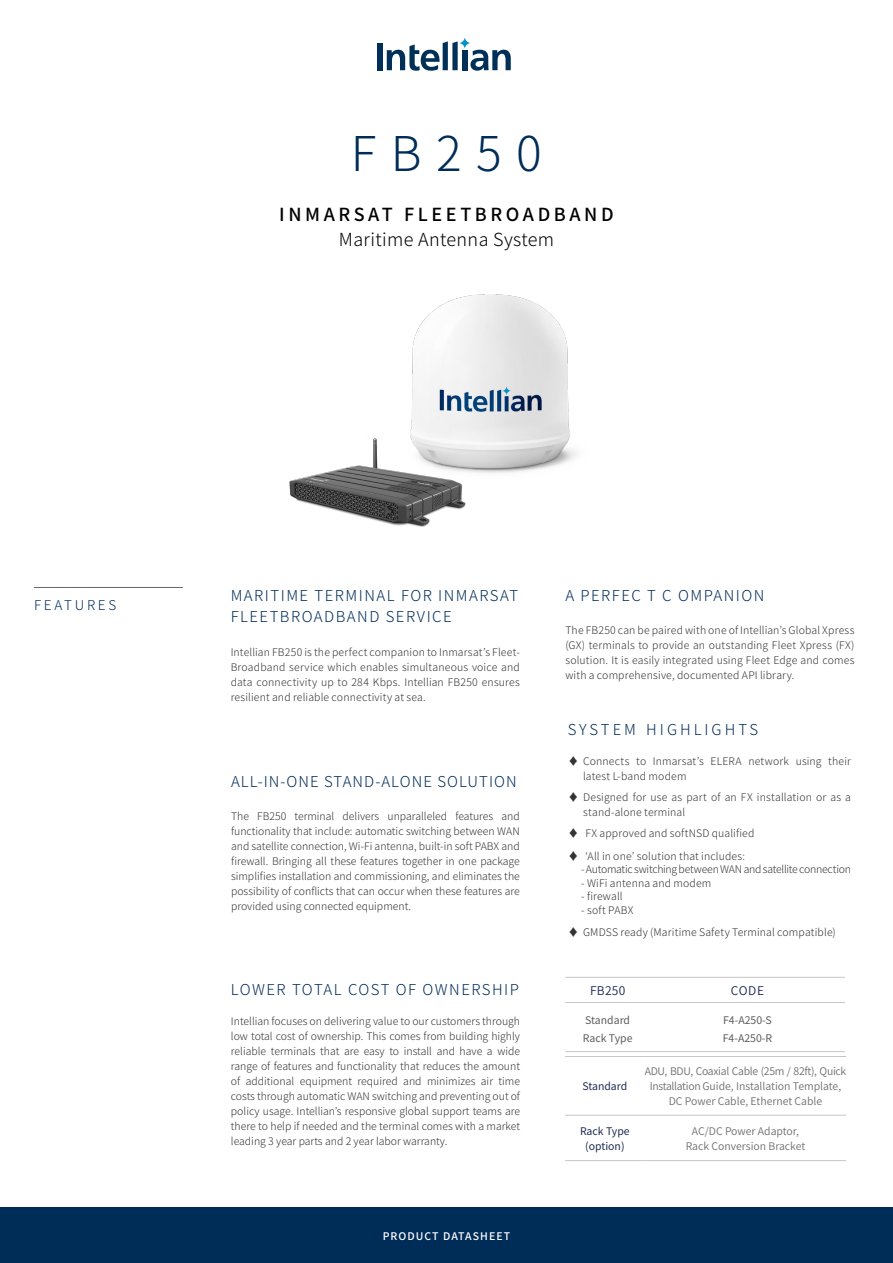
<style>
.page{position:relative;width:893px;height:1263px;background:#fff}
.page>*{position:absolute;margin:0;border:0;box-sizing:border-box;transform-origin:0 0}
.t1{font:300 48px "Noto Sans CJ Kkr";letter-spacing:.3em;color:#002c58}
.t2{font:500 18px "Noto Sans CJ Kkr";letter-spacing:.2em;color:#000}
.t3{font:300 18px "Noto Sans CJ Kkr";letter-spacing:.02em;color:#000}
.t4{font:300 15px/20.5px "Noto Sans CJ Kkr";letter-spacing:.1em;color:#002c58}
.t5{font:300 15px "Noto Sans CJ Kkr";letter-spacing:.07em;color:#002c58}
.t6{font:300 15px "Noto Sans CJ Kkr";letter-spacing:.2em;color:#002c58}
.t7{font:300 13.5px "Noto Sans CJ Kkr";letter-spacing:.2em;color:#002c58}
.t8{font:600 12px "Noto Sans CJ Kkr";letter-spacing:.025em;color:#1e2b52}
.t9{font:300 10.5px/15px "Noto Sans CJ Kkr";letter-spacing:.01em;color:#333;text-align:justify}
.t10{font:600 10.5px/15px "Noto Sans CJ Kkr";letter-spacing:-.025em;color:#706f6f;text-align:center}
.t11{font:300 10.5px "Noto Sans CJ Kkr";letter-spacing:-.025em;color:#333}
.t12{font:600 10.5px/15px "Noto Sans CJ Kkr";letter-spacing:-.005em;color:#706f6f;text-align:center}
.t13{font:10.5px "Noto Sans CJ Kkr";color:#5e5c5c}
.t14{font:10.5px/15px "Noto Sans CJ Kkr";color:#1e2b52;text-align:center}
.t15{font:500 10.5px "Noto Sans CJ Kkr";letter-spacing:.1em;color:#fff}
.s1{font-weight:400}
</style>
<div class="page">
<hr style="left:34px;top:587px;width:149px;height:1px;background:#666">
<div style="left:0;top:1208px;width:893px;height:55px;background:#002c58"></div>
<div style="left:377px;top:43px;width:5px;height:27px;background:#003057"></div>
<svg style="left:387px;top:38px;width:124px;height:33px"></svg>
<hr style="left:565px;top:977px;width:85px;height:1px;background:#c6c6c6">
<hr style="left:650px;top:977px;width:195px;height:1px;background:#c6c6c6">
<hr style="left:565px;top:1002px;width:85px;height:1px;background:#c6c6c6">
<hr style="left:650px;top:1002px;width:195px;height:1px;background:#c6c6c6">
<hr style="left:565px;top:1051px;width:85px;height:1px;background:#c6c6c6">
<hr style="left:650px;top:1051px;width:195px;height:1px;background:#c6c6c6">
<hr style="left:565px;top:1056px;width:80px;height:1px;background:#c6c6c6">
<hr style="left:645px;top:1056px;width:201px;height:1px;background:#c6c6c6">
<hr style="left:565px;top:1115px;width:80px;height:1px;background:#c6c6c6">
<hr style="left:645px;top:1115px;width:201px;height:1px;background:#c6c6c6">
<hr style="left:565px;top:1160px;width:80px;height:1px;background:#c6c6c6">
<hr style="left:645px;top:1160px;width:201px;height:1px;background:#c6c6c6">
<img style="left:412px;top:294px;width:165px;height:179px">
<img style="left:289px;top:404px;width:205px;height:123px">
<h1 class="t1" style="left:351px;top:126px;width:192px">FB250</h1>
<h2 class="t2" style="left:279px;top:204px;width:336px">INMARSAT FLEETBROADBAND</h2>
<h2 class="t3" style="left:339px;top:229px;width:217px">Maritime Antenna System</h2>
<p class="t7" style="left:34px;top:598px;width:84px">FEATURES</p>
<h3 class="t4" style="left:231px;top:586px;width:289px">MARITIME TERMINAL FOR INMARSAT<br>FLEETBROADBAND SERVICE</h3>
<p class="t9" style="left:231px;top:645px;width:291px">Intellian FB250 is the perfect companion to Inmarsat’s Fleet-Broadband service which enables simultaneous voice and data connectivity up to 284 Kbps. Intellian FB250 ensures resilient and reliable connectivity at sea.</p>
<h3 class="t5" style="left:231px;top:773px;width:287px">ALL-IN-ONE STAND-ALONE SOLUTION</h3>
<p class="t9" style="left:231px;top:808px;width:290px">The FB250 terminal delivers unparalleled features and functionality that include: automatic switching between WAN and satellite connection, Wi-Fi antenna, built-in soft PABX and firewall. Bringing all these features together in one package simplifies installation and commissioning, and eliminates the possibility of conflicts that can occur when these features are provided using connected equipment.</p>
<h3 class="t4" style="left:231px;top:980px;width:289px">LOWER TOTAL COST OF OWNERSHIP</h3>
<p class="t9" style="left:231px;top:1014px;width:291px">Intellian focuses on delivering value to our customers through low total cost of ownership. This comes from building highly reliable terminals that are easy to install and have a wide range of features and functionality that reduces the amount of additional equipment required and minimizes air time costs through automatic WAN switching and preventing out of policy usage. Intellian’s responsive global support teams are there to help if needed and the terminal comes with a market leading 3 year parts and 2 year labor warranty.</p>
<p class="t15" style="left:383px;top:1230px;width:129px">PRODUCT DATASHEET</p>
<h3 class="t4" style="left:565px;top:586px;width:201px">A PERFEC T C OMPANION</h3>
<p class="t9" style="left:565px;top:623px;width:291px">The FB250 can be paired with one of Intellian’s Global Xpress (GX) terminals to provide an outstanding Fleet Xpress (FX) solution. It is easily integrated using Fleet Edge and comes with a comprehensive, documented API library.</p>
<h3 class="t6" style="left:568px;top:721px;width:192px">SYSTEM HIGHLIGHTS</h3>
<p class="t9" style="left:583px;top:754px;width:269px;text-indent:-15px"><span class="s1">♦</span> Connects to Inmarsat’s ELERA network using their latest L-band modem</p>
<p class="t9" style="left:583px;top:790px;width:269px;text-indent:-15px"><span class="s1">♦</span> Designed for use as part of an FX installation or as a stand-alone terminal</p>
<p class="t9" style="left:568px;top:822px;width:188px;line-height:22.5px"><span class="s1">♦</span> FX approved and softNSD qualified <span class="s1">♦</span> ‘All in one’ solution that includes:</p>
<p class="t11" style="left:581px;top:864px;width:271px">- Automatic switching between WAN and satellite connection</p>
<p class="t9" style="left:581px;top:876px;width:132px">- WiFi antenna and modem</p>
<p class="t9" style="left:581px;top:889px;width:43px">- firewall</p>
<p class="t9" style="left:568px;top:899px;width:269px;line-height:22.5px;text-indent:13px">- soft PABX<br><span class="s1">♦</span> GMDSS ready (Maritime Safety Terminal compatible)</p>
<p class="t8" style="left:590px;top:984px;width:37px">FB250</p>
<p class="t8" style="left:731px;top:984px;width:35px">CODE</p>
<p class="t13" style="left:585px;top:1014px;width:46px">Standard</p>
<p class="t13" style="left:723px;top:1014px;width:50px">F4-A250-S</p>
<p class="t13" style="left:583px;top:1032px;width:51px">Rack Type</p>
<p class="t13" style="left:723px;top:1032px;width:51px">F4-A250-R</p>
<p class="t14" style="left:582px;top:1079px;width:46px">Standard</p>
<p class="t10" style="left:645px;top:1064px;width:203px">ADU, BDU, Coaxial Cable (25m / 82ft), Quick<br>Installation Guide, Installation Template,<br>DC Power Cable, Ethernet Cable</p>
<p class="t14" style="left:580px;top:1123px;width:51px">Rack Type (option)</p>
<p class="t12" style="left:686px;top:1123px;width:121px">AC/DC Power Adaptor,<br>Rack Conversion Bracket</p>
</div>
